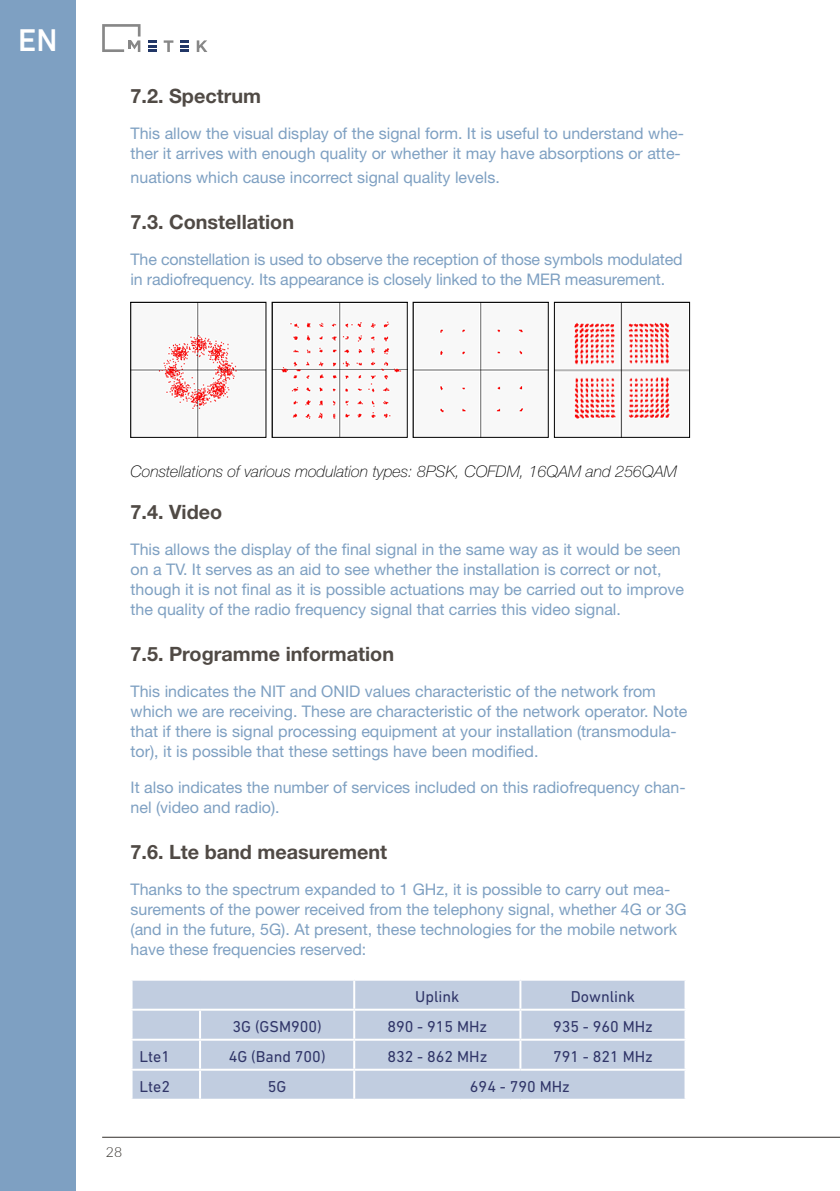
<style>
.page{position:relative;width:840px;height:1191px;background:#fff}
.page>*{position:absolute;margin:0;border:0;box-sizing:border-box;transform-origin:0 0}
.t1{font:500 32px "DIN Next LT Pro";color:#fff}
.t2{font:700 19.8px "Helvetica Neue LT Std";color:#504a45}
.t3{font:16px/20px "Helvetica Neue LT Std";color:#7ea0c2}
.t4{font:16px "DIN Next LT Pro";color:#303568}
.t5{font:italic 100 16px "Helvetica Neue LT Std";color:#000}
.t6{font:300 14px "Lato";color:#312e29}
</style>
<div class="page">
<div style="left:0;top:0;width:76px;height:1191px;background:#7ea0c2"></div>
<hr style="left:102px;top:1136px;width:737px;height:1px;background:#312e29">
<svg style="left:164px;top:40px;width:9px;height:12px"></svg>
<svg style="left:197px;top:40px;width:10px;height:12px"></svg>
<svg style="left:102px;top:24px;width:38px;height:28px"></svg>
<svg style="left:148px;top:40px;width:9px;height:12px"></svg>
<svg style="left:180px;top:40px;width:9px;height:12px"></svg>
<img style="left:132px;top:304px;width:132px;height:131px">
<div style="left:130px;top:302px;width:136px;height:135px;border:1px solid #000"></div>
<img style="left:414px;top:304px;width:132px;height:131px">
<div style="left:412px;top:302px;width:136px;height:135px;border:1px solid #000"></div>
<img style="left:274px;top:304px;width:131px;height:131px">
<div style="left:272px;top:302px;width:135px;height:135px;border:1px solid #000"></div>
<img style="left:556px;top:304px;width:131px;height:131px">
<div style="left:554px;top:302px;width:135px;height:135px;border:1px solid #000"></div>
<div style="left:132px;top:980px;width:552px;height:118px;background:#c1cde0"></div>
<hr style="left:353px;top:980px;width:2px;height:28px;background:#fff">
<hr style="left:519px;top:980px;width:2px;height:28px;background:#fff">
<hr style="left:199px;top:1010px;width:2px;height:28px;background:#fff">
<hr style="left:353px;top:1010px;width:2px;height:28px;background:#fff">
<hr style="left:519px;top:1010px;width:2px;height:28px;background:#fff">
<hr style="left:199px;top:1040px;width:2px;height:28px;background:#fff">
<hr style="left:353px;top:1040px;width:2px;height:28px;background:#fff">
<hr style="left:519px;top:1040px;width:2px;height:28px;background:#fff">
<hr style="left:199px;top:1070px;width:2px;height:28px;background:#fff">
<hr style="left:353px;top:1070px;width:2px;height:28px;background:#fff">
<hr style="left:130px;top:1008px;width:70px;height:2px;background:#fff">
<hr style="left:200px;top:1008px;width:154px;height:2px;background:#fff">
<hr style="left:354px;top:1008px;width:166px;height:2px;background:#fff">
<hr style="left:520px;top:1008px;width:166px;height:2px;background:#fff">
<hr style="left:130px;top:1038px;width:70px;height:2px;background:#fff">
<hr style="left:200px;top:1038px;width:154px;height:2px;background:#fff">
<hr style="left:354px;top:1038px;width:166px;height:2px;background:#fff">
<hr style="left:520px;top:1038px;width:166px;height:2px;background:#fff">
<hr style="left:130px;top:1068px;width:70px;height:2px;background:#fff">
<hr style="left:200px;top:1068px;width:154px;height:2px;background:#fff">
<hr style="left:354px;top:1068px;width:166px;height:2px;background:#fff">
<hr style="left:520px;top:1068px;width:166px;height:2px;background:#fff">
<h1 class="t1" style="left:18px;top:21px;width:41px">EN</h1>
<p class="t2" style="left:130px;top:84px;width:132px">7.2. Spectrum</p>
<p class="t3" style="left:130px;top:123px;width:554px">This allow the visual display of the signal form. It is useful to understand whe&shy;ther it arrives with enough quality or whether it may have absorptions or atte-</p>
<p class="t3" style="left:130px;top:167px;width:370px">nuations which cause incorrect signal quality levels.</p>
<p class="t2" style="left:130px;top:209px;width:165px">7.3. Constellation</p>
<p class="t3" style="left:130px;top:249px;width:553px">The constellation is used to observe the reception of those symbols modulated in radiofrequency. Its appearance is closely linked to the MER measurement.</p>
<p class="t5" style="left:130px;top:462px;width:547px">Constellations of various modulation types: 8PSK, COFDM, 16QAM and 256QAM</p>
<p class="t2" style="left:130px;top:499px;width:93px">7.4. Video</p>
<p class="t3" style="left:130px;top:539px;width:555px">This allows the display of the final signal in the same way as it would be seen on a TV. It serves as an aid to see whether the installation is correct or not, though it is not final as it is possible actuations may be carried out to improve the quality of the radio frequency signal that carries this video signal.</p>
<p class="t2" style="left:130px;top:641px;width:265px">7.5. Programme information</p>
<p class="t3" style="left:130px;top:681px;width:558px">This indicates the NIT and ONID values characteristic of the network from which we are receiving. These are characteristic of the network operator. Note that if there is signal processing equipment at your installation (transmodula&shy;tor), it is possible that these settings have been modified.</p>
<p class="t3" style="left:130px;top:777px;width:556px">It also indicates the number of services included on this radiofrequency chan&shy;nel (video and radio).</p>
<p class="t2" style="left:130px;top:839px;width:258px">7.6. Lte band measurement</p>
<p class="t3" style="left:130px;top:878px;width:557px">Thanks to the spectrum expanded to 1 GHz, it is possible to carry out mea&shy;surements of the power received from the telephony signal, whether 4G or 3G (and in the future, 5G). At present, these technologies for the mobile network have these frequencies reserved:</p>
<p class="t4" style="left:415px;top:987px;width:46px">Uplink</p>
<p class="t4" style="left:570px;top:987px;width:66px">Downlink</p>
<p class="t4" style="left:232px;top:1017px;width:90px">3G (GSM900)</p>
<p class="t4" style="left:387px;top:1017px;width:101px">890 - 915 MHz</p>
<p class="t4" style="left:552px;top:1017px;width:101px">935 - 960 MHz</p>
<p class="t4" style="left:139px;top:1047px;width:32px">Lte1</p>
<p class="t4" style="left:229px;top:1047px;width:98px">4G (Band 700)</p>
<p class="t4" style="left:387px;top:1047px;width:101px">832 - 862 MHz</p>
<p class="t4" style="left:552px;top:1047px;width:101px">791 - 821 MHz</p>
<p class="t4" style="left:139px;top:1077px;width:32px">Lte2</p>
<p class="t4" style="left:268px;top:1077px;width:20px">5G</p>
<p class="t4" style="left:469px;top:1077px;width:101px">694 - 790 MHz</p>
<p class="t6" style="left:106px;top:1142px;width:18px">28</p>
</div>
